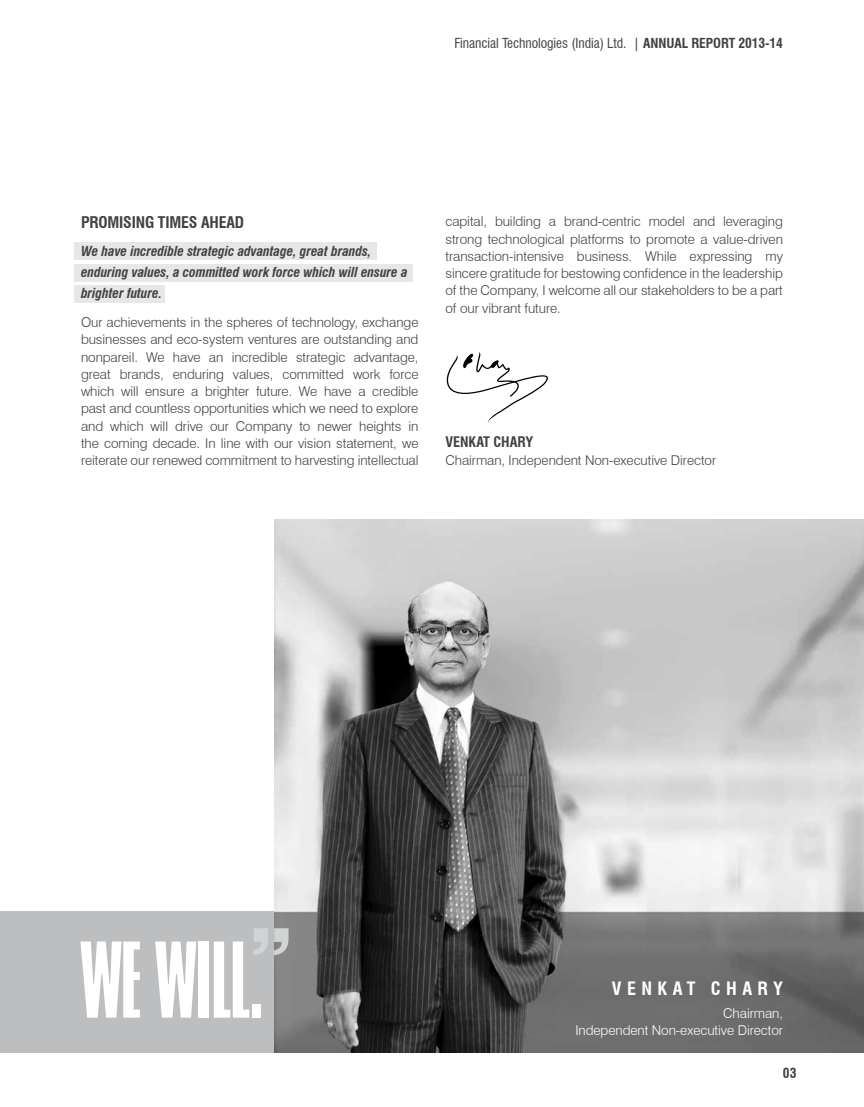
<style>
.page{position:relative;width:864px;height:1107px;background:#fff}
.page>*{position:absolute;margin:0;border:0;box-sizing:border-box;transform-origin:0 0}
.t1{font:300 93.75px "Compacta BT";letter-spacing:-.01em;color:#fff}
.t2{font:700 condensed 18px "Swiss 721 BT";color:#fff}
.t3{font:700 condensed 15.75px "Swiss 721 BT";letter-spacing:-.01em;color:#414042}
.t4{font:700 condensed 14.25px "Swiss 721 BT";color:#414042}
.t5{font:300 13.5px/17.2px "Swiss 721 BT";letter-spacing:-.005em;color:#414042;text-align:justify}
.t6{font:italic 700 condensed 13.5px/21px "Swiss 721 BT";letter-spacing:-.005em;color:#414042}
.t7{font:condensed 13.5px "Swiss 721 BT";letter-spacing:-.005em;color:#414042}
.t8{font:300 13.5px "Swiss 721 BT";letter-spacing:-.005em;color:#fff}
.t9{font:700 condensed 13.5px "Swiss 721 BT";color:#414042}
.s1{font-weight:700}
</style>
<div class="page">
<div style="left:0;top:911px;width:446px;height:142px;background:#bcbec0"></div>
<div style="left:75px;top:242px;width:302px;height:18px;background:#e6e7e8"></div>
<div style="left:75px;top:264px;width:338px;height:18px;background:#e6e7e8"></div>
<div style="left:75px;top:285px;width:90px;height:18px;background:#e6e7e8"></div>
<img style="left:274px;top:520px;width:590px;height:533px">
<svg style="left:254px;top:928px;width:35px;height:27px"></svg>
<svg style="left:446px;top:352px;width:102px;height:71px"></svg>
<p class="t7" style="left:455px;top:35px;width:330px">Financial Technologies (India) Ltd. | <span class="s1">ANNUAL REPORT 2013-14</span></p>
<p class="t3" style="left:81px;top:213px;width:18px">PROMI</p>
<p class="t3" style="left:123px;top:213px;width:96px">SING TIMES AHEAD</p>
<p class="t6" style="left:81px;top:240px;width:328px">We have incredible strategic advantage, great brands, enduring values, a committed work force which will ensure a brighter future.</p>
<p class="t5" style="left:81px;top:314px;width:339px">Our achievements in the spheres of technology, exchange businesses and eco-system ventures are outstanding and nonpareil. We have an incredible strategic advantage, great brands, enduring values, committed work force which will ensure a brighter future. We have a credible past and countless opportunities which we need to explore and which will drive our Company to newer heights in the coming decade. In line with our vision statement, we reiterate our renewed commitment to harvesting intellectual</p>
<p class="t5" style="left:446px;top:213px;width:339px">capital, building a brand-centric model and leveraging strong technological platforms to promote a value-driven transaction-intensive business. While expressing my sincere gratitude for bestowing confidence in the leadership of the Company, I welcome all our stakeholders to be a part of our vibrant future.</p>
<p class="t4" style="left:446px;top:433px;width:16px">VENKAT</p>
<p class="t4" style="left:494px;top:433px;width:17px">CHARY</p>
<p class="t5" style="left:446px;top:452px;width:272px">Chairman, Independent Non-executive Director</p>
<h1 class="t1" style="left:81px;top:927px;width:184px">We Will.</h1>
<h2 class="t2" style="left:612px;top:978px;width:30px">V ENKAT</h2>
<h2 class="t2" style="left:711px;top:978px;width:31px">C HARY</h2>
<p class="t8" style="left:723px;top:1005px;width:61px">Chairman,</p>
<p class="t8" style="left:575px;top:1022px;width:209px">Independent Non-executive Director</p>
<p class="t9" style="left:783px;top:1065px;width:15px">03</p>
</div>
